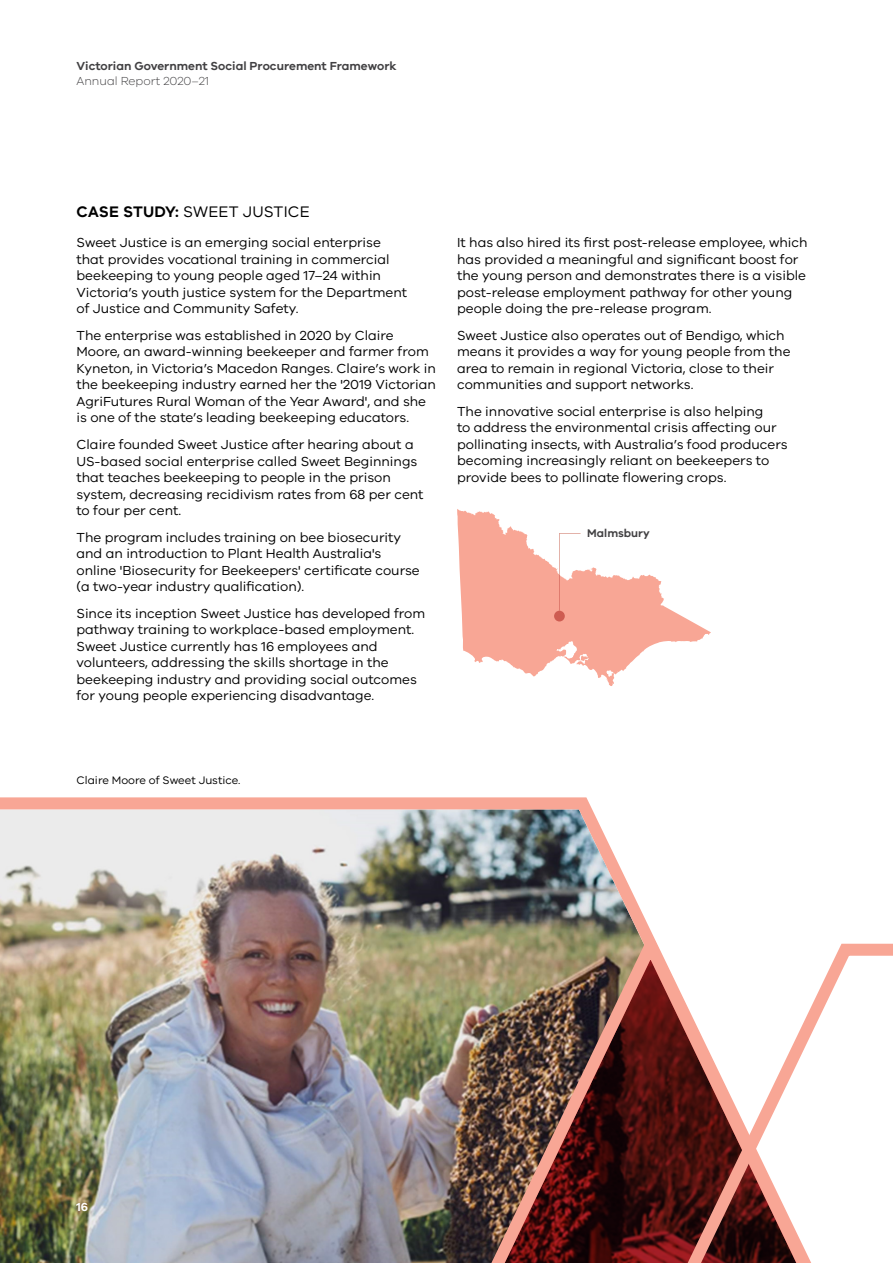
<style>
.page{position:relative;width:893px;height:1263px;background:#fff}
.page>*{position:absolute;margin:0;border:0;box-sizing:border-box;transform-origin:0 0}
.t1{font:15.75px "VIC";letter-spacing:.01em;color:#000}
.t2{font:13.5px/16.5px "VIC";color:#000}
.t3{font:600 12px "VIC";color:#414042}
.t4{font:300 12px "VIC";color:#414042}
.t5{font:600 12px "VIC";color:#fff}
.t6{font:600 11.55px "VIC";color:#424143}
.t7{font:11.25px "VIC";color:#000}
.s1{font-weight:600}
</style>
<div class="page">
<img style="left:0;top:797px;width:645px;height:466px">
<img style="left:430px;top:918px;width:223px;height:345px">
<svg style="left:495px;top:934px;width:398px;height:329px"></svg>
<svg style="left:457px;top:509px;width:254px;height:177px"></svg>
<p class="t3" style="left:77px;top:58px;width:322px">Victorian Government Social Procurement Framework</p>
<p class="t4" style="left:77px;top:74px;width:134px">Annual Report 2020–21</p>
<p class="t1" style="left:77px;top:202px;width:235px"><span class="s1">CASE STUDY:</span> SWEET JUSTICE</p>
<p class="t2" style="left:77px;top:234px;width:332px">Sweet Justice is an emerging social enterprise that provides vocational training in commercial beekeeping to young people aged 17–24 within Victoria’s youth justice system for the Department of Justice and Community Safety.</p>
<p class="t2" style="left:77px;top:327px;width:361px">The enterprise was established in 2020 by Claire Moore, an award-winning beekeeper and farmer from Kyneton, in Victoria’s Macedon Ranges. Claire’s work in the beekeeping industry earned her the '2019 Victorian AgriFutures Rural Woman of the Year Award', and she is one of the state’s leading beekeeping educators.</p>
<p class="t2" style="left:77px;top:436px;width:349px">Claire founded Sweet Justice after hearing about a US-based social enterprise called Sweet Beginnings that teaches beekeeping to people in the prison system, decreasing recidivism rates from 68 per cent to four per cent.</p>
<p class="t2" style="left:77px;top:528px;width:345px">The program includes training on bee biosecurity and an introduction to Plant Health Australia's online 'Biosecurity for Beekeepers' certificate course (a two-year industry qualification).</p>
<p class="t2" style="left:77px;top:605px;width:350px">Since its inception Sweet Justice has developed from pathway training to workplace-based employment.<br>Sweet Justice currently has 16 employees and volunteers, addressing the skills shortage in the beekeeping industry and providing social outcomes for young people experiencing disadvantage.</p>
<p class="t2" style="left:457px;top:234px;width:352px">It has also hired its first post-release employee, which has provided a meaningful and significant boost for the young person and demonstrates there is a visible post-release employment pathway for other young people doing the pre-release program.</p>
<p class="t2" style="left:457px;top:327px;width:335px">Sweet Justice also operates out of Bendigo, which means it provides a way for young people from the area to remain in regional Victoria, close to their communities and support networks.</p>
<p class="t2" style="left:457px;top:403px;width:332px">The innovative social enterprise is also helping<br>to address the environmental crisis affecting our pollinating insects, with Australia’s food producers becoming increasingly reliant on beekeepers to provide bees to pollinate flowering crops.</p>
<p class="t6" style="left:587px;top:526px;width:64px">Malmsbury</p>
<p class="t7" style="left:77px;top:774px;width:165px">Claire Moore of Sweet Justice.</p>
<p class="t5" style="left:77px;top:1200px;width:13px">16</p>
</div>
